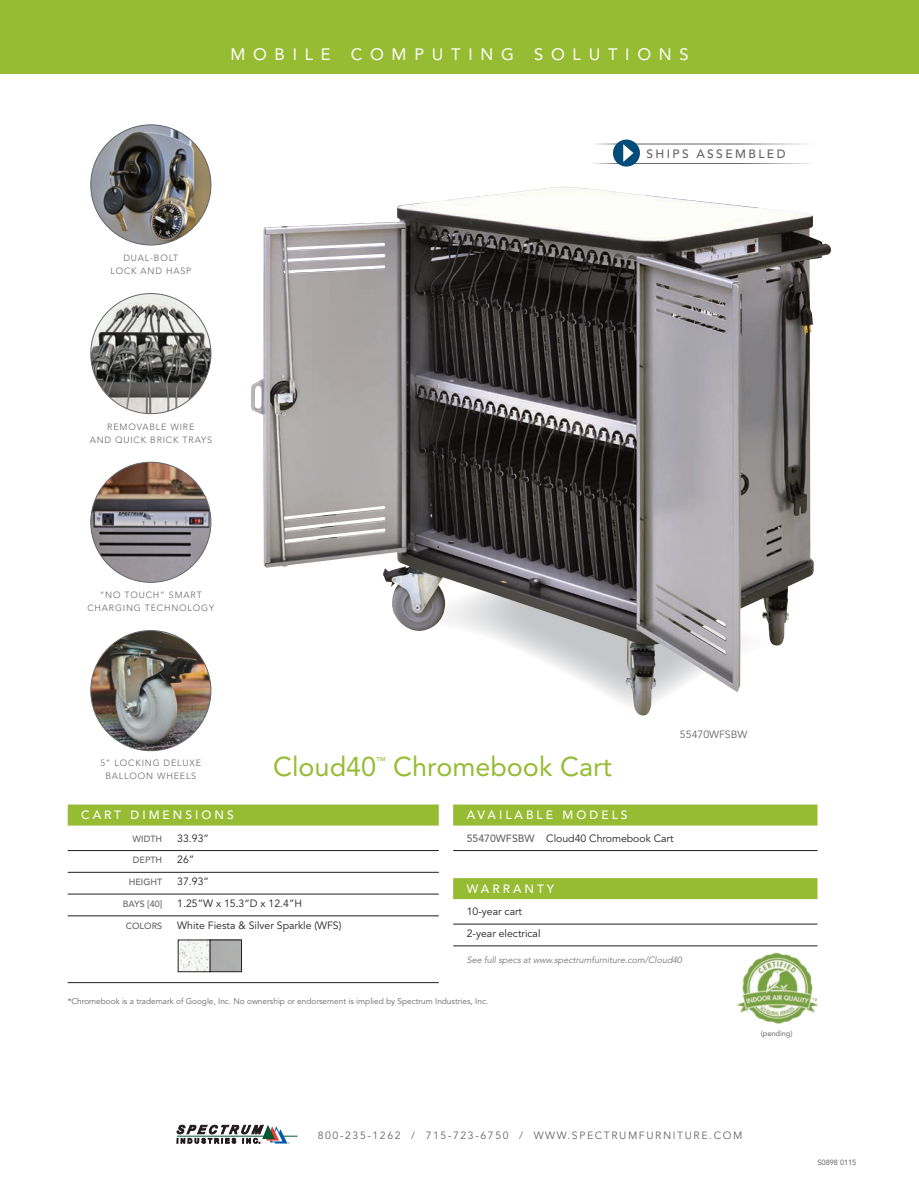
<style>
.page{position:relative;width:919px;height:1189px;background:#fff}
.page>*{position:absolute;margin:0;border:0;box-sizing:border-box;transform-origin:0 0}
.t1{font:27px "Avenir LT Std";color:#96bc33}
.t2{font:16.5px "Avenir LT Std";letter-spacing:.47em;color:#fff}
.t3{font:500 12px "Avenir LT Std";letter-spacing:.25em;color:#fff}
.t4{font:500 12px "Avenir LT Std";letter-spacing:.2em;color:#646569}
.t5{font:10.5px/21.8px "Avenir LT Std";color:#231f20}
.t6{font:10.5px "Avenir LT Std";letter-spacing:.15em;color:#646569}
.t7{font:10.5px "Avenir LT Std";color:#646569}
.t8{font:9.6px "Avenir LT Std";color:#96bc33}
.t9{font:300 9px/13.5px "Avenir LT Std";letter-spacing:.09em;color:#646569;text-align:center}
.t10{font:italic 300 9px "Avenir LT Std";color:#646569}
.t11{font:500 9px "Avenir LT Std";color:#646569}
.t12{font:8.25px "Avenir LT Std";color:#646569}
.t13{font:7.5px "Avenir LT Std";letter-spacing:-.01em;color:#646569}
.s1{font-weight:500;color:#646569}
</style>
<div class="page">
<div style="left:0;top:0;width:918px;height:74px;background:#96bc33"></div>
<div style="left:68px;top:804px;width:371px;height:21px;background:#96bc33"></div>
<hr style="left:68px;top:850px;width:371px;height:1px;background:#231f20">
<hr style="left:68px;top:872px;width:371px;height:1px;background:#231f20">
<hr style="left:68px;top:893px;width:371px;height:1px;background:#231f20">
<hr style="left:68px;top:915px;width:371px;height:1px;background:#231f20">
<hr style="left:68px;top:982px;width:371px;height:1px;background:#231f20">
<div style="left:453px;top:804px;width:364px;height:21px;background:#96bc33"></div>
<hr style="left:453px;top:850px;width:364px;height:1px;background:#231f20">
<div style="left:453px;top:878px;width:364px;height:21px;background:#96bc33"></div>
<hr style="left:453px;top:923px;width:364px;height:1px;background:#231f20">
<hr style="left:453px;top:945px;width:364px;height:1px;background:#231f20">
<img style="left:91px;top:293px;width:120px;height:120px;border-radius:60px">
<img style="left:91px;top:462px;width:120px;height:120px;border-radius:60px">
<img style="left:91px;top:630px;width:120px;height:120px;border-radius:60px">
<div style="left:209px;top:939px;width:33px;height:32px;border:1px solid #231f20"></div>
<svg style="left:180px;top:941px;width:28px;height:28px"></svg>
<img style="left:91px;top:125px;width:120px;height:120px;border-radius:60px">
<img style="left:251px;top:187px;width:579px;height:528px">
<hr style="left:177px;top:1135px;width:120px;height:1px;background:#005837">
<svg style="left:176px;top:1124px;width:114px;height:19px"></svg>
<img style="left:736px;top:952px;width:81px;height:72px">
<hr style="left:587px;top:163px;width:230px;height:1px;background:#646569">
<hr style="left:587px;top:144px;width:230px;height:1px;background:#646569">
<div style="left:613px;top:140px;width:27px;height:26px;background:#034c7a;border-radius:50%"></div>
<svg style="left:623px;top:144px;width:10px;height:18px"></svg>
<p class="t9" style="left:110px;top:251px;width:82px">DUAL-BOLT<br>LOCK AND HASP</p>
<h2 class="t2" style="left:230px;top:45px;width:460px">MOBILE COMPUTING SOLUTIONS</h2>
<p class="t4" style="left:646px;top:147px;width:141px">SHIPS ASSEMBLED</p>
<p class="t9" style="left:90px;top:419px;width:124px">REMOVABLE WIRE<br>AND QUICK BRICK TRAYS</p>
<p class="t9" style="left:87px;top:588px;width:128px">“NO TOUCH” SMART<br>CHARGING TECHNOLOGY</p>
<p class="t9" style="left:100px;top:755px;width:102px">5” LOCKING DELUXE<br>BALLOON WHEELS</p>
<h1 class="t1" style="left:273px;top:750px;width:105px">Cloud40</h1>
<p class="t8" style="left:376px;top:755px;width:11px">™</p>
<h1 class="t1" style="left:393px;top:750px;width:220px">Chromebook Cart</h1>
<p class="t7" style="left:680px;top:728px;width:69px">55470WFSBW</p>
<p class="t3" style="left:81px;top:808px;width:154px">CART DIMENSIONS</p>
<p class="t11" style="left:133px;top:833px;width:31px">WIDTH</p>
<p class="t5" style="left:177px;top:827px;width:33px">33.93”</p>
<p class="t11" style="left:133px;top:855px;width:31px">DEPTH</p>
<p class="t5" style="left:177px;top:849px;width:19px">26”</p>
<p class="t11" style="left:129px;top:876px;width:35px">HEIGHT</p>
<p class="t5" style="left:177px;top:871px;width:33px">37.93”</p>
<p class="t11" style="left:123px;top:898px;width:41px">BAYS [40]</p>
<p class="t5" style="left:177px;top:892px;width:126px">1.25”W x 15.3”D x 12.4”H</p>
<p class="t11" style="left:126px;top:920px;width:38px">COLORS</p>
<p class="t5" style="left:177px;top:914px;width:166px">White Fiesta &amp; Silver Sparkle (WFS)</p>
<p class="t3" style="left:466px;top:808px;width:162px">AVAILABLE MODELS</p>
<p class="t5" style="left:466px;top:827px;width:208px"><span class="s1">55470WFSBW</span> Cloud40 Chromebook Cart</p>
<p class="t3" style="left:466px;top:881px;width:89px">WARRANTY</p>
<p class="t5" style="left:466px;top:901px;width:75px">10-year cart<br>2-year electrical</p>
<p class="t10" style="left:466px;top:954px;width:217px">See full specs at www.spectrumfurniture.com/Cloud40</p>
<p class="t12" style="left:68px;top:996px;width:422px">*Chromebook is a trademark of Google, Inc. No ownership or endorsement is implied by Spectrum Industries, Inc.</p>
<p class="t13" style="left:760px;top:1028px;width:33px">(pending)</p>
<p class="t6" style="left:318px;top:1129px;width:426px">800-235-1262 / 715-723-6750 / WWW.SPECTRUMFURNITURE.COM</p>
<p class="t13" style="left:817px;top:1158px;width:40px">S0898 0115</p>
</div>
